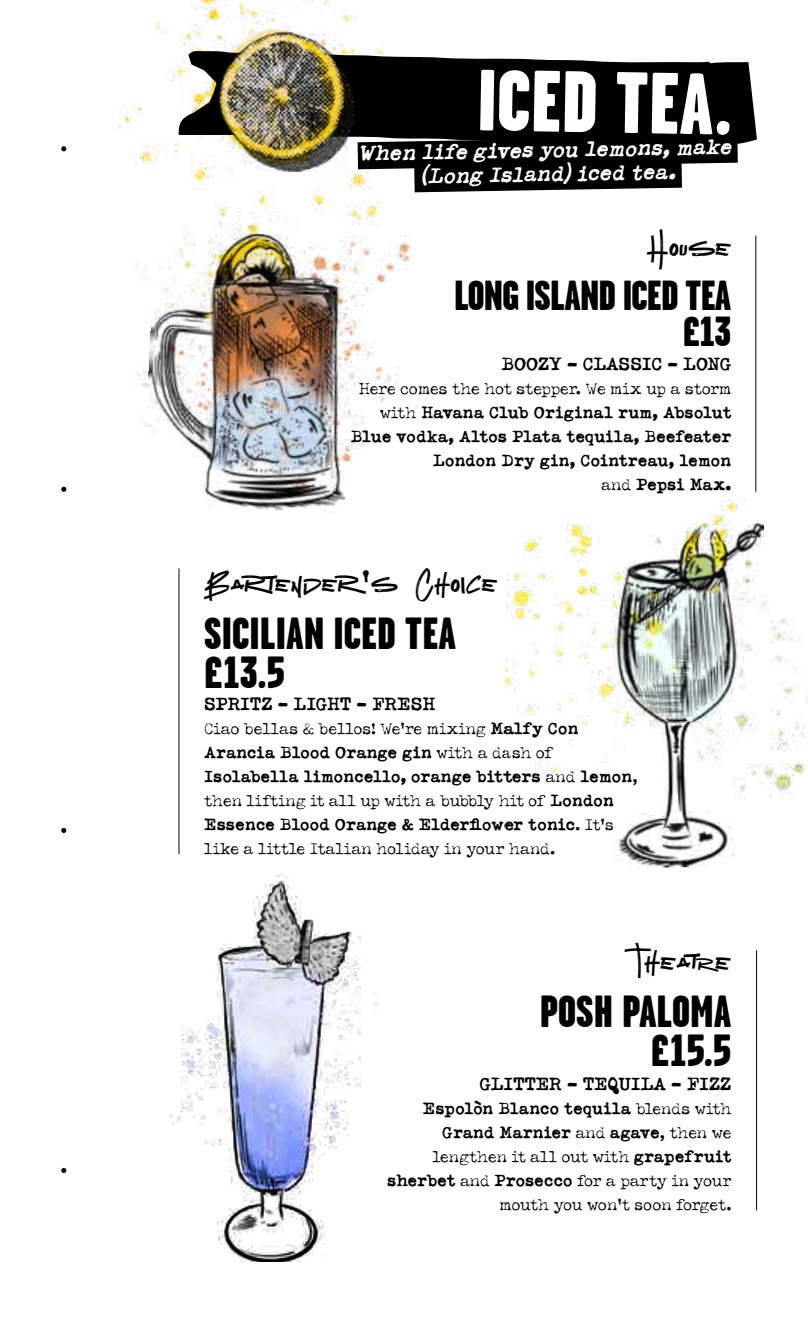
<style>
.page{position:relative;width:808px;height:1319px;background:#fff}
.page>*{position:absolute;margin:0;border:0;box-sizing:border-box;transform-origin:0 0}
.t1{font:900 86.7px "Garage Gothic";color:#fff}
.t2{font:900 45px/39px "Garage Gothic";color:#000}
.t3{font:900 42px/36px "Garage Gothic";letter-spacing:-.02em;color:#000;text-align:right}
.t4{font:33px "Network Free Version";letter-spacing:.02em;color:#000}
.t5{font:italic 700 21px/24px "Typeka";color:#fff;text-align:center}
.t6{font:700 18px "Typeka";letter-spacing:-.02em;color:#000}
.t7{font:16.5px/24px "Typeka";color:#000}
.t8{font:700 16.5px/24px "Typeka";color:#000;text-align:right}
.s1{font-weight:400}
.s2{font-family:"Typeka"}
.s3{font-weight:700}
.s4{font-size:24px}
</style>
<div class="page">
<hr style="left:179px;top:568px;width:1px;height:285px;background:#000">
<hr style="left:755px;top:236px;width:1px;height:256px;background:#000">
<svg style="left:431px;top:57px;width:324px;height:65px;background:#101010"></svg>
<hr style="left:756px;top:950px;width:1px;height:260px;background:#000">
<svg style="left:431px;top:122px;width:326px;height:71px;background:#262626"></svg>
<img style="left:506px;top:465px;width:302px;height:403px">
<img style="left:136px;top:264px;width:272px;height:247px">
<img style="left:171px;top:873px;width:206px;height:388px">
<svg style="left:61px;top:1168px;width:5px;height:4px"></svg>
<svg style="left:61px;top:827px;width:5px;height:5px"></svg>
<svg style="left:61px;top:486px;width:5px;height:6px"></svg>
<svg style="left:61px;top:146px;width:5px;height:5px"></svg>
<img style="left:119px;top:0;width:312px;height:264px">
<h1 class="t1" style="left:478px;top:52px;width:257px;rotate:1deg">ICED TEA.</h1>
<p class="t5" style="left:358px;top:140px;width:375px;rotate:-1deg">When life gives you lemons, make (Long Island) iced tea.</p>
<h3 class="t4" style="left:647px;top:226px;width:86px">House</h3>
<h3 class="t3" style="left:454px;top:277px;width:279px">LONG ISLAND ICED TEA £13</h3>
<p class="t6" style="left:501px;top:352px;width:231px">BOOZY - CLASSIC - LONG</p>
<p class="t8" style="left:351px;top:375px;width:382px"><span class="s1">Here comes the hot stepper. We mix up a storm with</span> Havana Club Original rum, Absolut Blue vodka, Altos Plata tequila, Beefeater London Dry gin, Cointreau, lemon<br><span class="s1">and</span> Pepsi Max.</p>
<h3 class="t4" style="left:204px;top:562px;width:295px">Bartender<span class="s2">’</span>s Choice</h3>
<h2 class="t2" style="left:204px;top:614px;width:254px">SICILIAN ICED TEA £13.5</h2>
<p class="t6" style="left:204px;top:692px;width:233px">SPRITZ - LIGHT - FRESH</p>
<p class="t7" style="left:204px;top:716px;width:435px">Ciao bellas &amp; bellos! We’re mixing <span class="s3">Malfy Con Arancia Blood Orange gin</span> with a dash of <span class="s3">Isolabella limoncello, orange bitters</span> and <span class="s3">lemon</span>, then lifting it all up with a bubbly hit of <span class="s3">London Essence Blood Orange &amp; Elderflower tonic</span>. It’s like a little Italian holiday in your hand.</p>
<h3 class="t4" style="left:625px;top:940px;width:108px">Theat<span class="s4">r</span>e</h3>
<h2 class="t2" style="left:540px;top:991px;width:193px;text-align:right">POSH PALOMA £15.5</h2>
<p class="t6" style="left:479px;top:1072px;width:254px">GLITTER - TEQUILA - FIZZ</p>
<p class="t7" style="left:387px;top:1096px;width:346px;text-align:right"><span class="s3">Espolòn Blanco tequila</span> blends with <span class="s3">Grand Marnier</span> and <span class="s3">agave</span>, then we lengthen it all out with <span class="s3">grapefruit sherbet</span> and <span class="s3">Prosecco</span> for a party in your mouth you won’t soon forget.</p>
</div>
